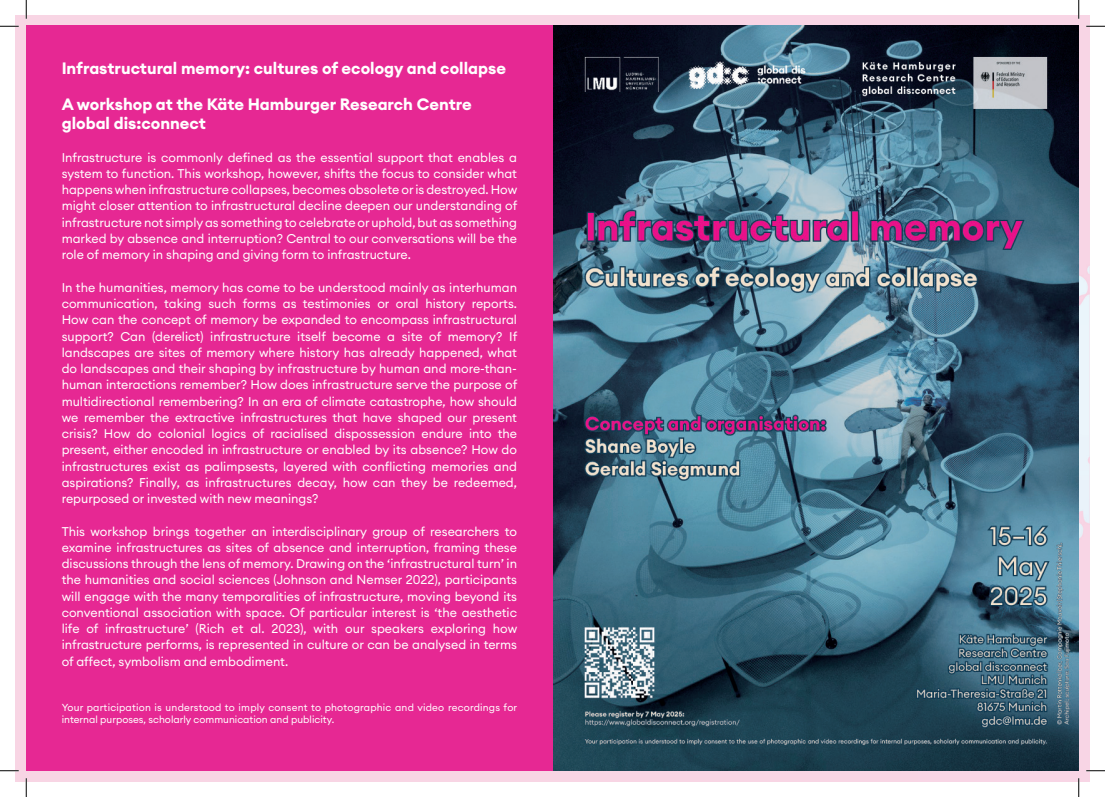
<style>
.page{position:relative;width:1105px;height:797px;background:#fff}
.page>*{position:absolute;margin:0;border:0;box-sizing:border-box;transform-origin:0 0}
.t1{font:700 16.25px/19.5px "Euclid Circular A";color:#fff}
.t2{font:12.5px/16.2px "Euclid Circular A";color:#fff;text-align:justify}
.t3{font:10px/12px "Euclid Circular A";letter-spacing:.015em;color:#fff}
</style>
<div class="page">
<img style="left:16px;top:16px;width:1073px;height:765px">
<img style="left:553px;top:25px;width:526px;height:745px">
<div style="left:26px;top:25px;width:526px;height:745px;background:#e62893"></div>
<svg style="left:0;top:25px;width:19px;height:2px"></svg>
<svg style="left:1086px;top:25px;width:19px;height:2px"></svg>
<svg style="left:0;top:770px;width:19px;height:1px"></svg>
<svg style="left:1086px;top:770px;width:19px;height:1px"></svg>
<svg style="left:25px;top:0;width:2px;height:19px"></svg>
<svg style="left:25px;top:778px;width:2px;height:19px"></svg>
<svg style="left:1078px;top:0;width:1px;height:19px"></svg>
<svg style="left:1078px;top:778px;width:1px;height:19px"></svg>
<h1 class="t1" style="left:62px;top:58px;width:446px">Infrastructural memory: cultures of ecology and collapse</h1>
<h1 class="t1" style="left:62px;top:94px;width:412px">A workshop at the Käte Hamburger Research Centre global dis:connect</h1>
<p class="t2" style="left:62px;top:149px;width:457px">Infrastructure is commonly defined as the essential support that enables a system to function. This workshop, however, shifts the focus to consider what happens when infrastructure collapses, becomes obsolete or is destroyed. How might closer attention to infrastructural decline deepen our understanding of infrastructure not simply as something to celebrate or uphold, but as something marked by absence and interruption? Central to our conversations will be the role of memory in shaping and giving form to infrastructure.</p>
<p class="t2" style="left:62px;top:279px;width:457px">In the humanities, memory has come to be understood mainly as interhuman communication, taking such forms as testimonies or oral history reports.<br>How can the concept of memory be expanded to encompass infrastructural support? Can (derelict) infrastructure itself become a site of memory? If landscapes are sites of memory where history has already happened, what do landscapes and their shaping by infrastructure by human and more-than&shy;human interactions remember? How does infrastructure serve the purpose of multidirectional remembering? In an era of climate catastrophe, how should we remember the extractive infrastructures that have shaped our present crisis? How do colonial logics of racialised dispossession endure into the present, either encoded in infrastructure or enabled by its absence? How do infrastructures exist as palimpsests, layered with conflicting memories and aspirations? Finally, as infrastructures decay, how can they be redeemed, repurposed or invested with new meanings?</p>
<p class="t2" style="left:62px;top:523px;width:457px">This workshop brings together an interdisciplinary group of researchers to examine infrastructures as sites of absence and interruption, framing these discussions through the lens of memory. Drawing on the ‘infrastructural turn’ in the humanities and social sciences (Johnson and Nemser 2022), participants will engage with the many temporalities of infrastructure, moving beyond its conventional association with space. Of particular interest is ‘the aesthetic life of infrastructure’ (Rich et al. 2023), with our speakers exploring how infrastructure performs, is represented in culture or can be analysed in terms of affect, symbolism and embodiment.</p>
<p class="t3" style="left:62px;top:701px;width:457px">Your participation is understood to imply consent to photographic and video recordings for internal purposes, scholarly communication and publicity.</p>
</div>
